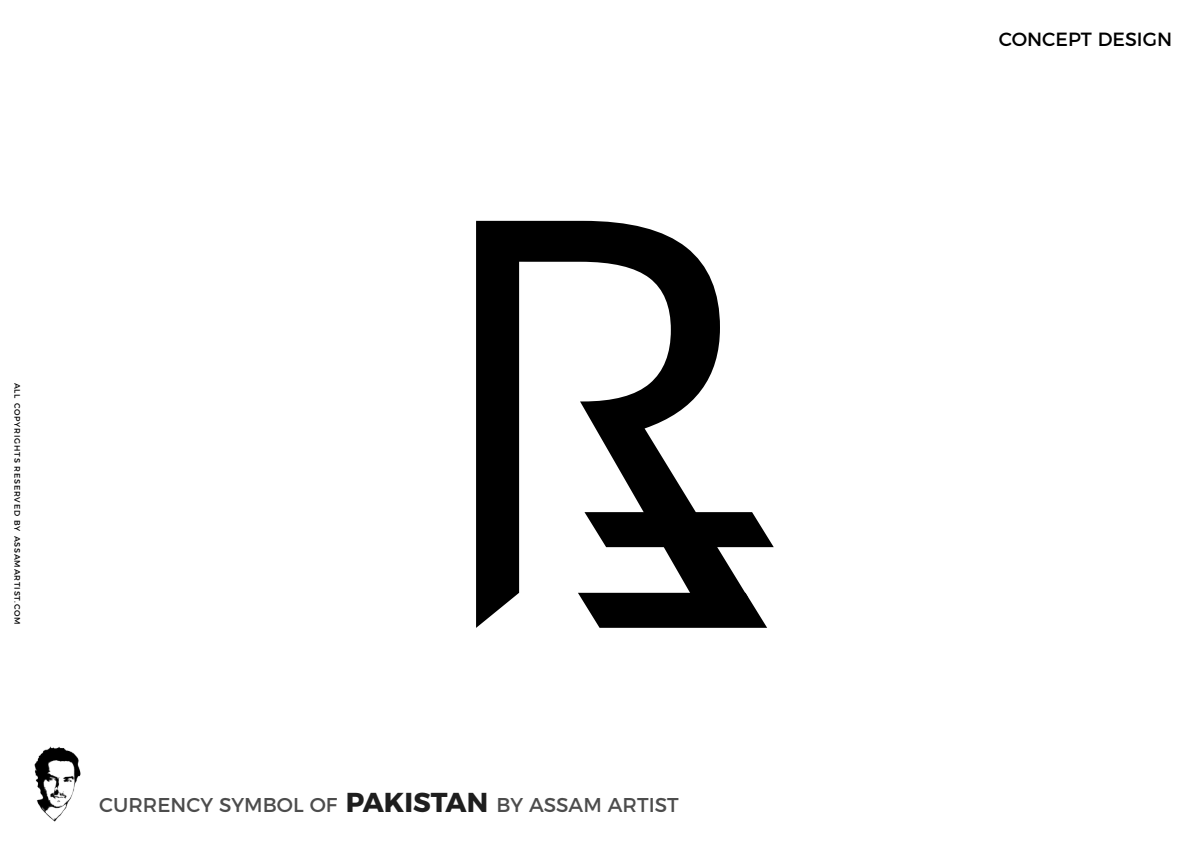
<style>
.page{position:relative;width:1200px;height:849px;background:#fff}
.page>*{position:absolute;margin:0;border:0;box-sizing:border-box;transform-origin:0 0}
.t1{font:20px "Montserrat";color:#4c4c4c}
.t2{font:19.1px "Montserrat";color:#000}
.t3{font:8px "Montserrat";letter-spacing:.1em;color:#000}
.s1{font-weight:700;font-size:27.3px;color:#1e1e1e}
</style>
<div class="page">
<svg style="left:580px;top:597px;width:187px;height:31px"></svg>
<svg style="left:476px;top:597px;width:38px;height:31px"></svg>
<svg style="left:748px;top:512px;width:26px;height:35px"></svg>
<svg style="left:476px;top:221px;width:272px;height:376px"></svg>
<img style="left:34px;top:746px;width:47px;height:76px">
<p class="t3" style="left:24px;top:383px;width:244px;rotate:90deg">ALL COPYRIGHTS RESERVED BY ASSAMARTIST.COM</p>
<h1 class="t1" style="left:99px;top:789px;width:581px">CURRENCY SYMBOL OF <span class="s1">PAKISTAN</span> BY ASSAM ARTIST</h1>
<h2 class="t2" style="left:999px;top:24px;width:175px">CONCEPT DESIGN</h2>
</div>
